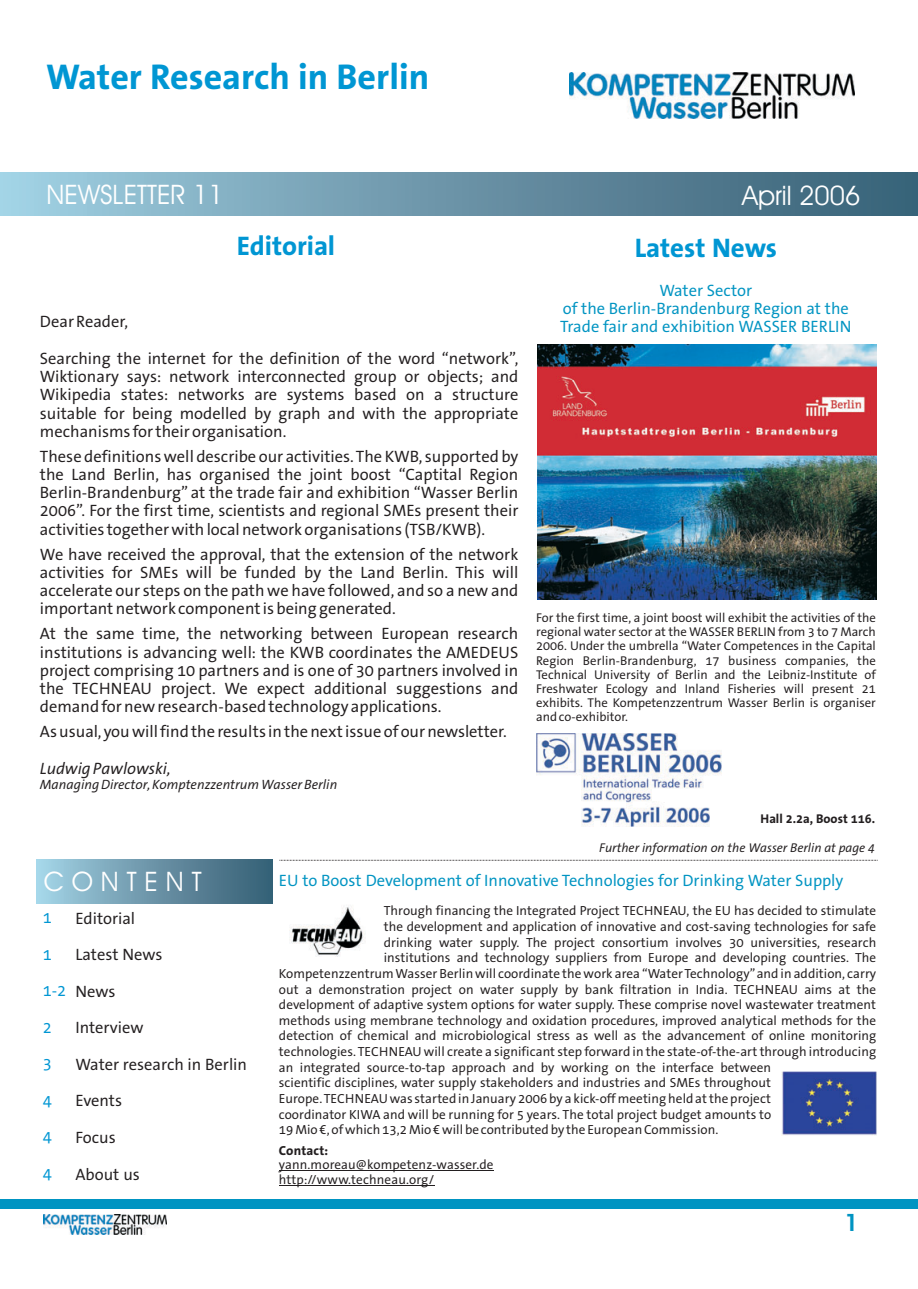
<style>
.page{position:relative;width:918px;height:1289px;background:#fff}
.page>*{position:absolute;margin:0;border:0;box-sizing:border-box;transform-origin:0 0}
.t1{font:700 36px "The Sans Office";color:#0096d3}
.t2{font:27px "Avant Garde Bk BT";color:#fff}
.t3{font:700 27px "The Sans Office";color:#0096d3}
.t4{font:27px "Avant Garde Bk BT";letter-spacing:.29em;color:#fff}
.t5{font:700 24px "Avant Garde Bk BT";color:#0094c2}
.t6{font:16.5px/18.3px "The Sans Office";color:#231f20;text-align:justify}
.t7{font:16.5px/18.3px "The Sans Office";color:#0094c2;text-align:center}
.t8{font:italic 16.5px "The Sans Office";color:#231f20}
.t9{font:16.5px "The Sans Office";color:#0096d3}
.t10{font:italic 13.5px "The Sans Office";color:#231f20}
.t11{font:13.2px/14.5px "The Sans Office";letter-spacing:.005em;color:#231f20}
.t12{font:700 13.2px "The Sans Office";letter-spacing:.01em;color:#231f20}
.t13{font:12.75px/14.1px "The Sans Office";color:#231f20;text-align:justify}
.t14{font:italic 12.75px "The Sans Office";color:#231f20}
.t15{font:700 12.75px "The Sans Office";color:#231f20}
</style>
<div class="page">
<div style="left:37px;top:859px;width:236px;height:44px;background:linear-gradient(to right,#a3d1e3,#345b71)"></div>
<div style="left:0;top:172px;width:918px;height:44px;background:linear-gradient(to right,#a0cee0,#365e73)"></div>
<img style="left:569px;top:73px;width:285px;height:46px">
<svg style="left:280px;top:859px;width:598px;height:1px"></svg>
<div style="left:0;top:1199px;width:918px;height:10px;background:#0094c2"></div>
<img style="left:43px;top:1214px;width:123px;height:20px">
<hr style="left:279px;top:1170px;width:215px;height:1px;background:#231f20">
<hr style="left:279px;top:1185px;width:155px;height:1px;background:#231f20">
<img style="left:537px;top:344px;width:340px;height:256px">
<img style="left:289px;top:903px;width:77px;height:52px">
<img style="left:782px;top:1071px;width:95px;height:64px">
<img style="left:537px;top:733px;width:184px;height:93px">
<h1 class="t1" style="left:46px;top:62px;width:385px">Water Research in Berlin</h1>
<h2 class="t2" style="left:47px;top:185px;width:179px">NEWSLETTER 11</h2>
<h2 class="t3" style="left:237px;top:235px;width:100px">Editorial</h2>
<p class="t6" style="left:40px;top:314px;width:90px">Dear Reader,</p>
<p class="t6" style="left:40px;top:350px;width:480px">Searching the internet for the definition of the word “network”, Wiktionary says: network interconnected group or objects; and Wikipedia states: networks are systems based on a structure suitable for being modelled by graph and with the appropriate mechanisms for their organisation.</p>
<p class="t6" style="left:40px;top:448px;width:480px">These definitions well describe our activities. The KWB, supported by the Land Berlin, has organised the joint boost “Captital Region Berlin-Brandenburg” at the trade fair and exhibition “Wasser Berlin 2006”. For the first time, scientists and regional SMEs present their activities together with local network organisations (TSB/KWB).</p>
<p class="t6" style="left:40px;top:546px;width:480px">We have received the approval, that the extension of the network activities for SMEs will be funded by the Land Berlin. This will accelerate our steps on the path we have followed, and so a new and important network component is being generated.</p>
<p class="t6" style="left:40px;top:626px;width:480px">At the same time, the networking between European research institutions is advancing well: the KWB coordinates the AMEDEUS project comprising 10 partners and is one of 30 partners involved in the TECHNEAU project. We expect additional suggestions and demand for new research-based technology applications.</p>
<p class="t6" style="left:40px;top:724px;width:468px">As usual, you will find the results in the next issue of our newsletter.</p>
<p class="t8" style="left:40px;top:761px;width:132px">Ludwig Pawlowski,</p>
<p class="t10" style="left:40px;top:779px;width:299px">Managing Director, Komptenzzentrum Wasser Berlin</p>
<h2 class="t2" style="left:742px;top:185px;width:120px">April 2006</h2>
<h2 class="t3" style="left:635px;top:237px;width:144px">Latest News</h2>
<p class="t7" style="left:560px;top:283px;width:293px">Water Sector<br>of the Berlin-Brandenburg Region at the<br>Trade fair and exhibition WASSER BERLIN</p>
<p class="t13" style="left:536px;top:612px;width:341px">For the first time, a joint boost will exhibit the activities of the regional water sector at the WASSER BERLIN from 3 to 7 March 2006. Under the umbrella “Water Competences in the Capital Region Berlin-Brandenburg, 17 business companies, the Technical University of Berlin and the Leibniz-Institute of Freshwater Ecology and Inland Fisheries will present 21 exhibits. The Kompetenzzentrum Wasser Berlin is organiser and co-exhibitor.</p>
<p class="t15" style="left:761px;top:814px;width:116px">Hall 2.2a, Boost 116.</p>
<p class="t14" style="left:599px;top:842px;width:277px">Further information on the Wasser Berlin at page 4</p>
<h2 class="t4" style="left:44px;top:871px;width:159px">CONTENT</h2>
<p class="t6" style="left:75px;top:910px;width:61px">Editorial</p>
<p class="t6" style="left:75px;top:947px;width:88px">Latest News</p>
<p class="t9" style="left:43px;top:911px;width:11px">1</p>
<p class="t9" style="left:43px;top:947px;width:11px">1</p>
<p class="t9" style="left:43px;top:984px;width:25px">1-2</p>
<p class="t9" style="left:43px;top:1020px;width:11px">2</p>
<p class="t9" style="left:43px;top:1057px;width:11px">3</p>
<p class="t9" style="left:43px;top:1093px;width:11px">4</p>
<p class="t9" style="left:43px;top:1130px;width:11px">4</p>
<p class="t9" style="left:43px;top:1166px;width:11px">4</p>
<p class="t6" style="left:75px;top:983px;width:41px">News</p>
<p class="t6" style="left:75px;top:1020px;width:70px">Interview</p>
<p class="t6" style="left:75px;top:1056px;width:173px">Water research in Berlin</p>
<p class="t6" style="left:75px;top:1093px;width:48px">Events</p>
<p class="t6" style="left:75px;top:1129px;width:42px">Focus</p>
<p class="t6" style="left:75px;top:1166px;width:66px">About us</p>
<p class="t7" style="left:279px;top:872px;width:566px">EU to Boost Development of Innovative Technologies for Drinking Water Supply</p>
<p class="t11" style="left:384px;top:904px;width:494px">Through financing the Integrated Project TECHNEAU, the EU has decided to stimulate</p>
<p class="t11" style="left:384px;top:920px;width:494px">the development and application of innovative and cost-saving technologies for safe</p>
<p class="t11" style="left:384px;top:936px;width:494px">drinking water supply. The project consortium involves 30 universities, research</p>
<p class="t11" style="left:384px;top:951px;width:494px">institutions and technology suppliers from Europe and developing countries. The</p>
<p class="t11" style="left:279px;top:967px;width:599px">Kompetenzzentrum Wasser Berlin will coordinate the work area “Water Technology”and in addition, carry</p>
<p class="t11" style="left:279px;top:983px;width:599px">out a demonstration project on water supply by bank filtration in India. TECHNEAU aims at the</p>
<p class="t11" style="left:279px;top:998px;width:599px">development of adaptive system options for water supply. These comprise novel wastewater treatment</p>
<p class="t11" style="left:279px;top:1014px;width:599px">methods using membrane technology and oxidation procedures, improved analytical methods for the</p>
<p class="t11" style="left:279px;top:1029px;width:599px">detection of chemical and microbiological stress as well as the advancement of online monitoring</p>
<p class="t11" style="left:279px;top:1045px;width:599px">technologies. TECHNEAU will create a significant step forward in the state-of-the-art through introducing</p>
<p class="t11" style="left:279px;top:1061px;width:494px">an integrated source-to-tap approach and by working on the interface between</p>
<p class="t11" style="left:279px;top:1076px;width:494px">scientific disciplines, water supply stakeholders and industries and SMEs throughout</p>
<p class="t11" style="left:279px;top:1092px;width:494px">Europe. TECHNEAU was started in January 2006 by a kick-off meeting held at the project</p>
<p class="t11" style="left:279px;top:1108px;width:494px">coordinator KIWA and will be running for 5 years. The total project budget amounts to</p>
<p class="t11" style="left:279px;top:1123px;width:441px">19 Mio €, of which 13,2 Mio € will be contributed by the European Commission.</p>
<p class="t12" style="left:279px;top:1145px;width:51px">Contact:</p>
<p class="t11" style="left:279px;top:1158px;width:216px">yann.moreau@kompetenz-wasser.de http://www.techneau.org/</p>
<h3 class="t5" style="left:844px;top:1208px;width:15px">1</h3>
</div>
